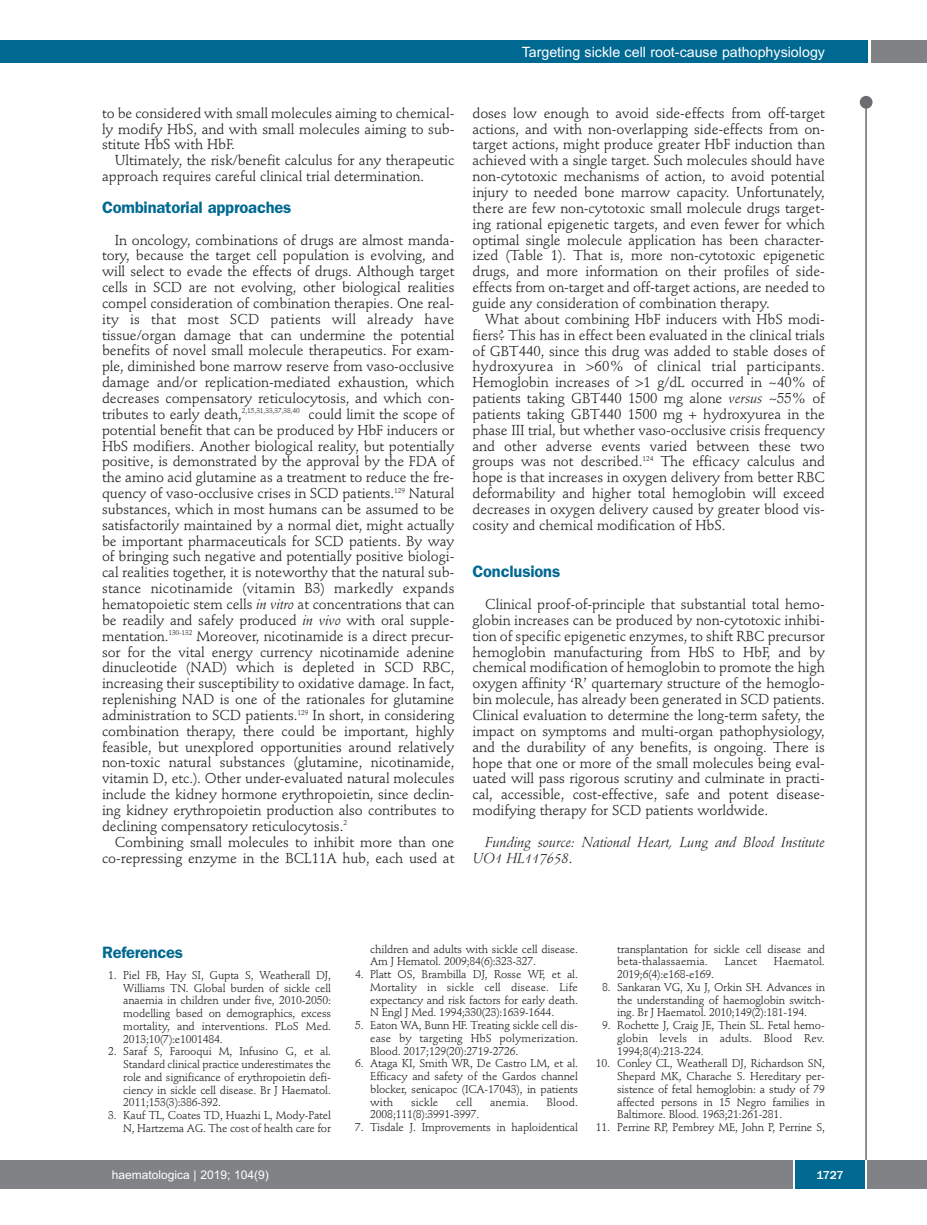
<style>
.page{position:relative;width:927px;height:1225px;background:#fff}
.page>*{position:absolute;margin:0;border:0;box-sizing:border-box;transform-origin:0 0}
.t1{font:600 16.5px "Franklin Gothic";letter-spacing:-.01em;color:#006991}
.t2{font:14.25px/15.9px "Stempel Schneidler";letter-spacing:-.005em;color:#231f20;text-align:justify}
.t3{font:italic 14.25px/15.9px "Stempel Schneidler";letter-spacing:-.005em;color:#231f20}
.t4{font:14.25px "Arial";color:#fff}
.t5{font:12px "Arial";color:#fff}
.t6{font:500 12px "Franklin Gothic";color:#fff}
.t7{font:11.25px/12.8px "Stempel Schneidler";letter-spacing:-.015em;color:#231f20;text-align:justify}
.t8{font:11.25px "Stempel Schneidler";letter-spacing:.005em;color:#231f20}
.s1{font-style:italic}
.s2{font-style:normal}
</style>
<div class="page">
<div style="left:860px;top:96px;width:12px;height:13px;background:#6c6d70;border-radius:50%"></div>
<hr style="left:865px;top:98px;width:2px;height:1062px;background:#6c6d70">
<div style="left:871px;top:40px;width:56px;height:22px;background:#808285"></div>
<div style="left:18px;top:40px;width:849px;height:22px;background:#006991"></div>
<div style="left:17px;top:1160px;width:910px;height:28px;background:#808285"></div>
<div style="left:795px;top:1160px;width:70px;height:28px;background:#006991"></div>
<hr style="left:793px;top:1160px;width:2px;height:28px;background:#fff">
<hr style="left:865px;top:1160px;width:2px;height:28px;background:#fff">
<div style="left:0;top:40px;width:19px;height:22px;background:#006991"></div>
<div style="left:0;top:1160px;width:18px;height:28px;background:#808285"></div>
<p class="t4" style="left:522px;top:44px;width:305px">Targeting sickle cell root-cause pathophysiology</p>
<p class="t2" style="left:102px;top:106px;width:354px">to be considered with small molecules aiming to chemical&shy;ly modify HbS, and with small molecules aiming to sub&shy;stitute HbS with HbF.</p>
<p class="t2" style="left:102px;top:154px;width:354px;text-indent:13px">Ultimately, the risk/benefit calculus for any therapeutic approach requires careful clinical trial determination.</p>
<p class="t1" style="left:102px;top:201px;width:191px">Combinatorial approaches</p>
<p class="t2" style="left:102px;top:233px;width:354px;text-indent:13px">In oncology, combinations of drugs are almost manda&shy;tory, because the target cell population is evolving, and will select to evade the effects of drugs. Although target cells in SCD are not evolving, other biological realities compel consideration of combination therapies. One real&shy;ity is that most SCD patients will already have tissue/organ damage that can undermine the potential benefits of novel small molecule therapeutics. For exam&shy;ple, diminished bone marrow reserve from vaso-occlusive damage and/or replication-mediated exhaustion, which decreases compensatory reticulocytosis, and which con&shy;tributes to early death,<sup>2,15,31,33,37,38,40</sup> could limit the scope of potential benefit that can be produced by HbF inducers or HbS modifiers. Another biological reality, but potentially positive, is demonstrated by the approval by the FDA of the amino acid glutamine as a treatment to reduce the fre&shy;quency of vaso-occlusive crises in SCD patients.<sup>129</sup> Natural substances, which in most humans can be assumed to be satisfactorily maintained by a normal diet, might actually be important pharmaceuticals for SCD patients. By way of bringing such negative and potentially positive biologi&shy;cal realities together, it is noteworthy that the natural sub&shy;stance nicotinamide (vitamin B3) markedly expands hematopoietic stem cells <span class="s1">in vitro</span> at concentrations that can be readily and safely produced <span class="s1">in vivo</span> with oral supple&shy;mentation.<sup>130-132</sup> Moreover, nicotinamide is a direct precur&shy;sor for the vital energy currency nicotinamide adenine dinucleotide (NAD) which is depleted in SCD RBC, increasing their susceptibility to oxidative damage. In fact, replenishing NAD is one of the rationales for glutamine administration to SCD patients.<sup>129</sup> In short, in considering combination therapy, there could be important, highly feasible, but unexplored opportunities around relatively non-toxic natural substances (glutamine, nicotinamide, vitamin D, etc.). Other under-evaluated natural molecules include the kidney hormone erythropoietin, since declin&shy;ing kidney erythropoietin production also contributes to declining compensatory reticulocytosis.<sup>2</sup></p>
<p class="t2" style="left:102px;top:835px;width:354px;text-align:right">Combining small molecules to inhibit more than one co-repressing enzyme in the BCL11A hub, each used at</p>
<p class="t2" style="left:472px;top:106px;width:354px">doses low enough to avoid side-effects from off-target actions, and with non-overlapping side-effects from on&shy;target actions, might produce greater HbF induction than achieved with a single target. Such molecules should have non-cytotoxic mechanisms of action, to avoid potential injury to needed bone marrow capacity. Unfortunately, there are few non-cytotoxic small molecule drugs target&shy;ing rational epigenetic targets, and even fewer for which optimal single molecule application has been character&shy;ized (Table 1). That is, more non-cytotoxic epigenetic drugs, and more information on their profiles of side&shy;effects from on-target and off-target actions, are needed to guide any consideration of combination therapy.</p>
<p class="t2" style="left:472px;top:312px;width:354px;text-indent:13px">What about combining HbF inducers with HbS modi&shy;fiers? This has in effect been evaluated in the clinical trials of GBT440, since this drug was added to stable doses of hydroxyurea in &gt;60% of clinical trial participants.<br>Hemoglobin increases of &gt;1 g/dL occurred in ~40% of patients taking GBT440 1500 mg alone <span class="s1">versus</span> ~55% of patients taking GBT440 1500 mg + hydroxyurea in the phase III trial, but whether vaso-occlusive crisis frequency and other adverse events varied between these two groups was not described.<sup>124</sup> The efficacy calculus and hope is that increases in oxygen delivery from better RBC deformability and higher total hemoglobin will exceed decreases in oxygen delivery caused by greater blood vis&shy;cosity and chemical modification of HbS.</p>
<p class="t1" style="left:472px;top:566px;width:89px">Conclusions</p>
<p class="t2" style="left:472px;top:597px;width:354px;text-indent:13px">Clinical proof-of-principle that substantial total hemo&shy;globin increases can be produced by non-cytotoxic inhibi&shy;tion of specific epigenetic enzymes, to shift RBC precursor hemoglobin manufacturing from HbS to HbF, and by chemical modification of hemoglobin to promote the high oxygen affinity ‘R’ quarternary structure of the hemoglo&shy;bin molecule, has already been generated in SCD patients.<br>Clinical evaluation to determine the long-term safety, the impact on symptoms and multi-organ pathophysiology, and the durability of any benefits, is ongoing. There is hope that one or more of the small molecules being eval&shy;uated will pass rigorous scrutiny and culminate in practi&shy;cal, accessible, cost-effective, safe and potent disease&shy;modifying therapy for SCD patients worldwide.</p>
<p class="t3" style="left:472px;top:835px;width:354px;text-indent:13px">Funding source: National Heart, Lung and Blood Institute<br>UO1 HL117658<span class="s2">.</span></p>
<p class="t1" style="left:102px;top:946px;width:82px">References</p>
<p class="t7" style="left:123px;top:969px;width:209px;text-indent:-15px">1. Piel FB, Hay SI, Gupta S, Weatherall DJ, Williams TN. Global burden of sickle cell anaemia in children under five, 2010-2050: modelling based on demographics, excess mortality, and interventions. PLoS Med.<br>2013;10(7):e1001484.</p>
<p class="t7" style="left:123px;top:1046px;width:209px;text-indent:-15px">2. Saraf S, Farooqui M, Infusino G, et al.<br>Standard clinical practice underestimates the role and significance of erythropoietin defi&shy;ciency in sickle cell disease. Br J Haematol.<br>2011;153(3):386-392.</p>
<p class="t7" style="left:108px;top:1110px;width:224px;text-align:right">3. Kauf TL, Coates TD, Huazhi L, Mody-Patel<br>N, Hartzema AG. The cost of health care for</p>
<p class="t7" style="left:370px;top:943px;width:209px">children and adults with sickle cell disease.<br>Am J Hematol. 2009;84(6):323-327.</p>
<p class="t7" style="left:370px;top:969px;width:209px;text-indent:-15px">4. Platt OS, Brambilla DJ, Rosse WF, et al.<br>Mortality in sickle cell disease. Life expectancy and risk factors for early death.<br>N Engl J Med. 1994;330(23):1639-1644.</p>
<p class="t7" style="left:370px;top:1020px;width:209px;text-indent:-15px">5. Eaton WA, Bunn HF. Treating sickle cell dis&shy;ease by targeting HbS polymerization.<br>Blood. 2017;129(20):2719-2726.</p>
<p class="t7" style="left:370px;top:1058px;width:209px;text-indent:-15px">6. Ataga KI, Smith WR, De Castro LM, et al.<br>Efficacy and safety of the Gardos channel blocker, senicapoc (ICA-17043), in patients with</p>
<p class="t7" style="left:411px;top:1096px;width:29px">sickle</p>
<p class="t7" style="left:456px;top:1096px;width:18px">cell</p>
<p class="t7" style="left:490px;top:1096px;width:40px">anemia.</p>
<p class="t7" style="left:546px;top:1096px;width:33px">Blood.</p>
<p class="t7" style="left:370px;top:1109px;width:111px">2008;111(8):3991-3997.</p>
<p class="t7" style="left:355px;top:1122px;width:224px">7. Tisdale J. Improvements in haploidentical</p>
<p class="t7" style="left:617px;top:943px;width:209px">transplantation for sickle cell disease and beta-thalassaemia.</p>
<p class="t7" style="left:725px;top:956px;width:34px">Lancet</p>
<p class="t8" style="left:774px;top:957px;width:53px">Haematol.</p>
<p class="t7" style="left:617px;top:969px;width:98px">2019;6(4):e168-e169.</p>
<p class="t7" style="left:617px;top:981px;width:209px;text-indent:-15px">8. Sankaran VG, Xu J, Orkin SH. Advances in the understanding of haemoglobin switch&shy;ing. Br J Haematol. 2010;149(2):181-194.</p>
<p class="t7" style="left:617px;top:1020px;width:209px;text-indent:-15px">9. Rochette J, Craig JE, Thein SL. Fetal hemo&shy;globin levels in adults. Blood Rev.<br>1994;8(4):213-224.</p>
<p class="t7" style="left:617px;top:1058px;width:209px;text-indent:-21px">10. Conley CL, Weatherall DJ, Richardson SN, Shepard MK, Charache S. Hereditary per&shy;sistence of fetal hemoglobin: a study of 79 affected persons in 15 Negro families in Baltimore. Blood. 1963;21:261-281.</p>
<p class="t7" style="left:596px;top:1122px;width:230px">11. Perrine RP, Pembrey ME, John P, Perrine S,</p>
<p class="t5" style="left:112px;top:1167px;width:158px">haematologica | 2019; 104(9)</p>
<p class="t6" style="left:816px;top:1167px;width:29px">1727</p>
</div>
